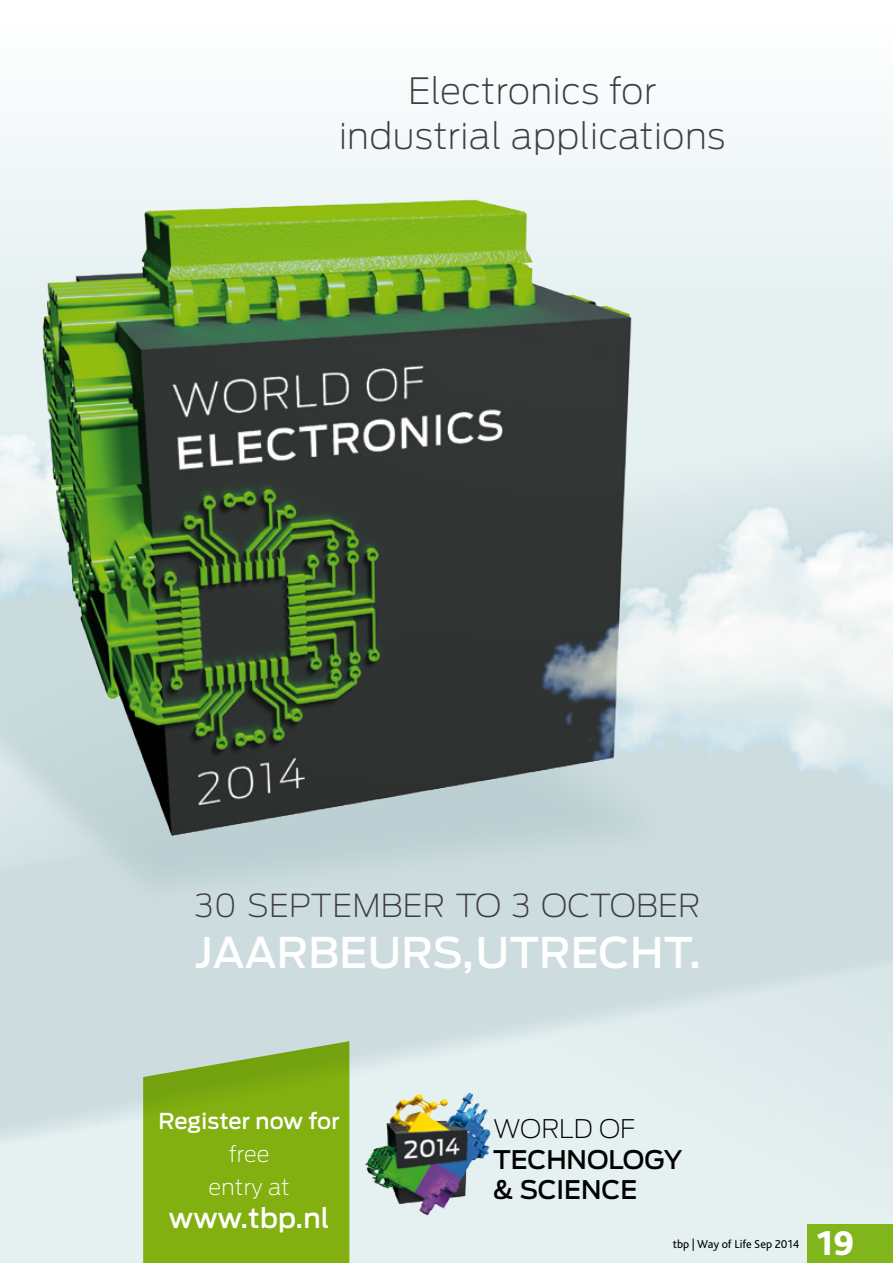
<style>
.page{position:relative;width:893px;height:1263px;background:#fff}
.page>*{position:absolute;margin:0;border:0;box-sizing:border-box;transform-origin:0 0}
.t1{font:500 42px "Antenna";letter-spacing:.01em;color:#fff}
.t2{font:200 36px/45px "Antenna";letter-spacing:.01em;color:#3e3d40;text-align:center}
.t3{font:800 36px "Bliss 2";color:#fff}
.t4{font:200 31.5px "Antenna";letter-spacing:.01em;color:#3e3d40}
.t5{font:500 27px "Antenna";letter-spacing:.01em;color:#fff}
.t6{font:500 25.5px/30.6px "Antenna";color:#000}
.t7{font:200 25.5px "Antenna";color:#000}
.t8{font:500 21.75px "Antenna";letter-spacing:.005em;color:#fff}
.t9{font:200 21.75px/33px "Antenna";letter-spacing:.01em;color:#fff;text-align:center}
.t10{font:12px "Bliss 2";color:#000}
</style>
<div class="page">
<div style="left:42px;top:1214px;width:851px;height:49px;background:#e5f0f1"></div>
<img style="left:21px;top:192px;width:685px;height:647px">
<img style="left:362px;top:1087px;width:135px;height:133px">
<img style="left:507px;top:464px;width:386px;height:361px">
<svg style="left:143px;top:1041px;width:206px;height:222px;background:#86b121"></svg>
<div style="left:808px;top:1225px;width:85px;height:38px;background:#81b51c"></div>
<p class="t2" style="left:339px;top:68px;width:388px">Electronics for industrial applications</p>
<p class="t4" style="left:195px;top:887px;width:507px">30 SEPTEMBER TO 3 OCTOBER</p>
<p class="t1" style="left:195px;top:928px;width:507px">JAARBEURS, UTRECHT.</p>
<p class="t8" style="left:159px;top:1108px;width:183px">Register now for</p>
<p class="t9" style="left:209px;top:1138px;width:83px">free entry at</p>
<p class="t5" style="left:169px;top:1202px;width:162px">www.tbp.nl</p>
<p class="t7" style="left:493px;top:1113px;width:143px">WORLD OF</p>
<p class="t6" style="left:493px;top:1144px;width:191px">TECHNOLOGY &amp; SCIENCE</p>
<p class="t10" style="left:673px;top:1237px;width:128px">tbp | Way of Life Sep 2014</p>
<p class="t3" style="left:816px;top:1221px;width:39px">19</p>
</div>
